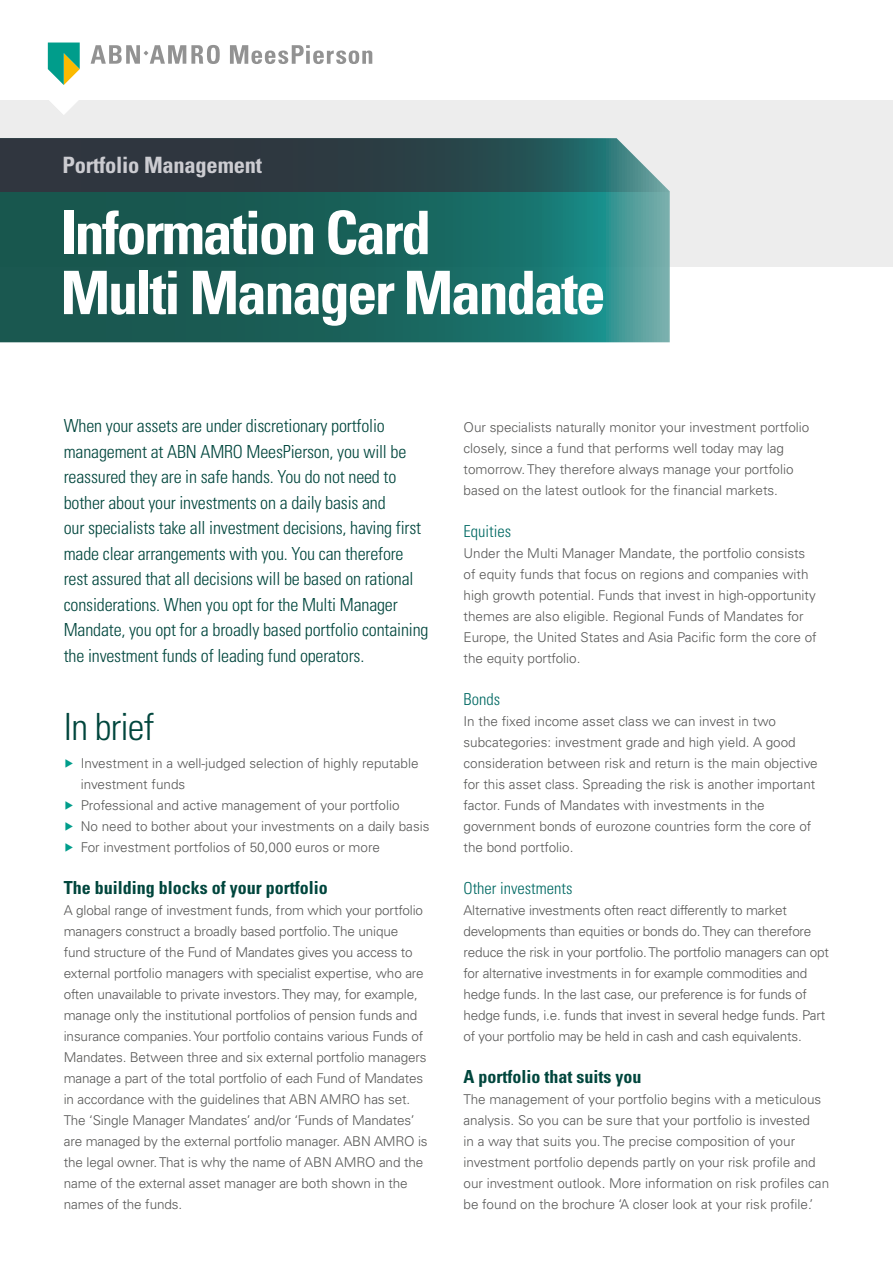
<style>
.page{position:relative;width:893px;height:1263px;background:#fff}
.page>*{position:absolute;margin:0;border:0;box-sizing:border-box;transform-origin:0 0}
.t1{font:700 condensed 60px/60px "Univers LT Std";letter-spacing:-.04em;color:#fff}
.t2{font:300 condensed 37.5px "Univers LT Std";letter-spacing:-.02em;color:#00463d}
.t3{font:700 condensed 22.5px "Univers LT Std";letter-spacing:-.01em;color:#ccccd1}
.t4{font:300 condensed 18px/25.5px "Univers LT Std";letter-spacing:-.01em;color:#00463d}
.t5{font:700 condensed 18px "Univers LT Std";color:#00463d}
.t6{font:300 condensed 16.5px "Univers LT Std";color:#006963}
.t7{font:300 13.5px/21px "Univers LT Std";letter-spacing:-.01em;color:#575756}
.s1{color:#009d8b}
</style>
<div class="page">
<div style="left:0;top:64px;width:893px;height:203px;background:#ededed"></div>
<svg style="left:0;top:191px;width:670px;height:151px;background:#1e6962"></svg>
<svg style="left:0;top:138px;width:669px;height:53px;background:#344b51"></svg>
<div style="left:0;top:0;width:893px;height:100px;background:#fff"></div>
<svg style="left:47px;top:43px;width:173px;height:72px"></svg>
<svg style="left:230px;top:45px;width:142px;height:19px"></svg>
<h3 class="t3" style="left:63px;top:151px;width:201px">Portfolio Management</h3>
<h1 class="t1" style="left:60px;top:203px;width:547px">Information Card<br>Multi Manager Mandate</h1>
<p class="t4" style="left:64px;top:413px;width:366px">When your assets are under discretionary portfolio management at ABN AMRO MeesPierson, you will be reassured they are in safe hands. You do not need to bother about your investments on a daily basis and<br>our specialists take all investment decisions, having first made clear arrangements with you. You can therefore rest assured that all decisions will be based on rational considerations. When you opt for the Multi Manager Mandate, you opt for a broadly based portfolio containing the investment funds of leading fund operators.</p>
<h2 class="t2" style="left:64px;top:704px;width:92px">In brief</h2>
<p class="t7" style="left:64px;top:753px;width:356px"><span class="s1">▶</span> Investment in a well-judged selection of highly reputable</p>
<p class="t7" style="left:81px;top:774px;width:106px">investment funds</p>
<p class="t7" style="left:64px;top:795px;width:337px"><span class="s1">▶</span> Professional and active management of your portfolio</p>
<p class="t7" style="left:64px;top:816px;width:367px"><span class="s1">▶</span> No need to bother about your investments on a daily basis</p>
<p class="t7" style="left:64px;top:837px;width:318px"><span class="s1">▶</span> For investment portfolios of 50,000 euros or more</p>
<h3 class="t5" style="left:64px;top:877px;width:265px">The building blocks of your portfolio</h3>
<p class="t7" style="left:64px;top:900px;width:365px">A global range of investment funds, from which your portfolio managers construct a broadly based portfolio. The unique fund structure of the Fund of Mandates gives you access to external portfolio managers with specialist expertise, who are often unavailable to private investors. They may, for example, manage only the institutional portfolios of pension funds and insurance companies. Your portfolio contains various Funds of Mandates. Between three and six external portfolio managers manage a part of the total portfolio of each Fund of Mandates in accordance with the guidelines that ABN AMRO has set.<br>The ‘Single Manager Mandates’ and/or ‘Funds of Mandates’ are managed by the external portfolio manager. ABN AMRO is the legal owner. That is why the name of ABN AMRO and the name of the external asset manager are both shown in the names of the funds.</p>
<p class="t7" style="left:463px;top:417px;width:347px">Our specialists naturally monitor your investment portfolio closely, since a fund that performs well today may lag tomorrow. They therefore always manage your portfolio based on the latest outlook for the financial markets.</p>
<p class="t6" style="left:463px;top:521px;width:49px">Equities</p>
<p class="t7" style="left:463px;top:543px;width:355px">Under the Multi Manager Mandate, the portfolio consists of equity funds that focus on regions and companies with high growth potential. Funds that invest in high-opportunity themes are also eligible. Regional Funds of Mandates for Europe, the United States and Asia Pacific form the core of the equity portfolio.</p>
<p class="t6" style="left:463px;top:689px;width:38px">Bonds</p>
<p class="t7" style="left:463px;top:711px;width:356px">In the fixed income asset class we can invest in two subcategories: investment grade and high yield. A good consideration between risk and return is the main objective for this asset class. Spreading the risk is another important factor. Funds of Mandates with investments in the government bonds of eurozone countries form the core of the bond portfolio.</p>
<p class="t6" style="left:463px;top:878px;width:111px">Other investments</p>
<p class="t7" style="left:463px;top:900px;width:367px">Alternative investments often react differently to market developments than equities or bonds do. They can therefore reduce the risk in your portfolio. The portfolio managers can opt for alternative investments in for example commodities and hedge funds. In the last case, our preference is for funds of hedge funds, i.e. funds that invest in several hedge funds. Part of your portfolio may be held in cash and cash equivalents.</p>
<h3 class="t5" style="left:463px;top:1066px;width:179px">A portfolio that suits you</h3>
<p class="t7" style="left:463px;top:1089px;width:367px">The management of your portfolio begins with a meticulous analysis. So you can be sure that your portfolio is invested<br>in a way that suits you. The precise composition of your investment portfolio depends partly on your risk profile and our investment outlook. More information on risk profiles can be found on the brochure ‘A closer look at your risk profile.’</p>
</div>
